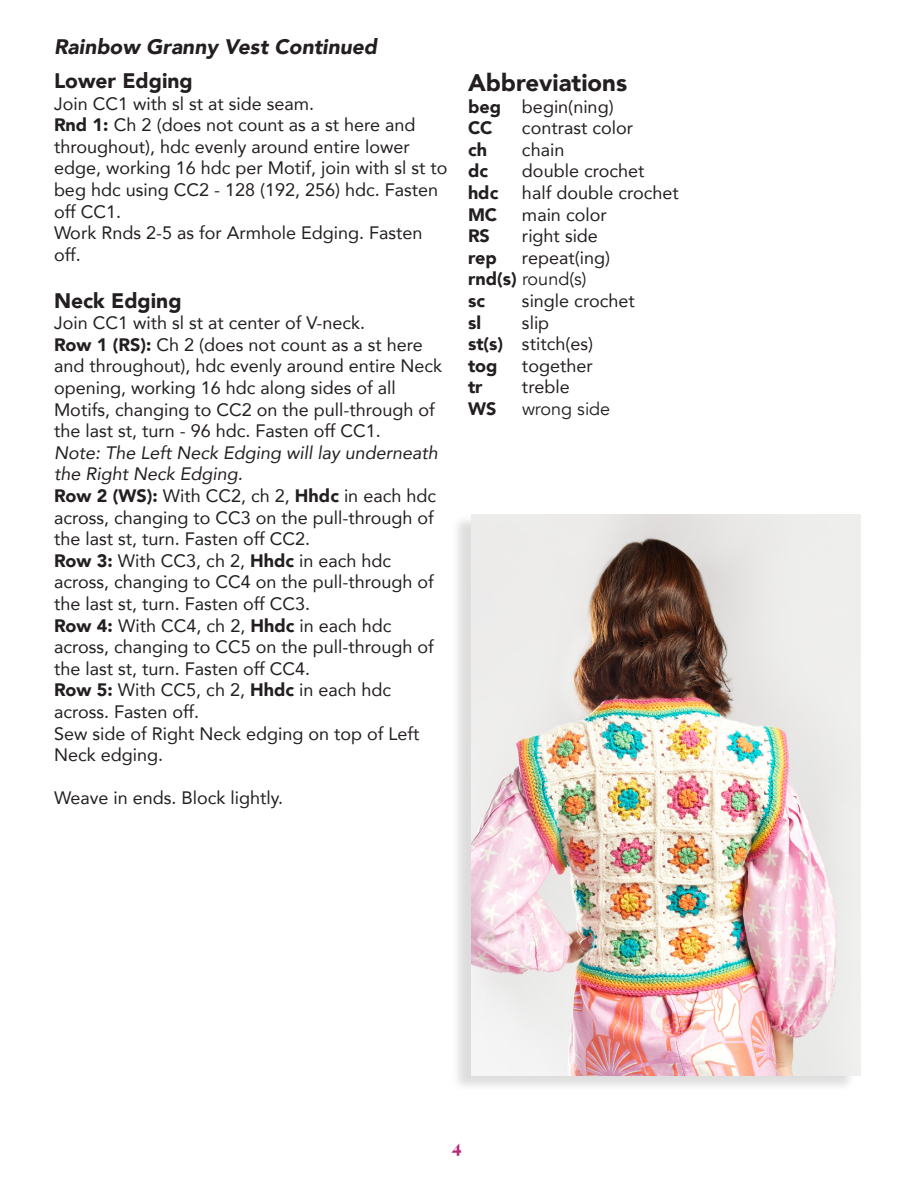
<style>
.page{position:relative;width:918px;height:1188px;background:#fff}
.page>*{position:absolute;margin:0;border:0;box-sizing:border-box;transform-origin:0 0}
.No_Spacing{font:900 24px "Avenir";color:#231f20}
.t1{font:italic 900 21px "Avenir";color:#231f20}
.No_Spacing-2{font:900 21px "Avenir";color:#231f20}
.No_Spacing-3{font:18px/21.6px "Avenir";color:#231f20}
.No_Spacing-4{font:italic 18px/21.6px "Avenir";color:#231f20}
.No_Spacing-5{font:900 18px "Avenir";color:#231f20}
.No_Spacing-6{font:18px "Avenir";color:#231f20}
.t2{font:900 18px "Playfair Display";color:#b62978}
.s1{font-weight:900}
</style>
<div class="page">
<div style="left:451px;top:514px;width:405px;height:578px;background:#231f20;opacity:.15"></div>
<img style="left:472px;top:514px;width:388px;height:561px">
<p class="t1" style="left:54px;top:29px;width:325px">Rainbow Granny Vest Continued</p>
<p class="No_Spacing-2" style="left:54px;top:63px;width:140px">Lower Edging</p>
<p class="No_Spacing-3" style="left:54px;top:92px;width:262px">Join CC1 with sl st at side seam.</p>
<p class="No_Spacing-3" style="left:54px;top:114px;width:395px"><span class="s1">Rnd 1:</span> Ch 2 (does not count as a st here and throughout), hdc evenly around entire lower edge, working 16 hdc per Motif, join with sl st to beg hdc using CC2 - 128 (192, 256) hdc. Fasten off CC1.</p>
<p class="No_Spacing-3" style="left:54px;top:222px;width:370px">Work Rnds 2-5 as for Armhole Edging. Fasten off.</p>
<p class="No_Spacing-2" style="left:54px;top:282px;width:129px">Neck Edging</p>
<p class="No_Spacing-3" style="left:54px;top:312px;width:313px">Join CC1 with sl st at center of V-neck.</p>
<p class="No_Spacing-3" style="left:54px;top:333px;width:390px"><span class="s1">Row 1 (RS):</span> Ch 2 (does not count as a st here and throughout), hdc evenly around entire Neck opening, working 16 hdc along sides of all Motifs, changing to CC2 on the pull-through of the last st, turn - 96 hdc. Fasten off CC1.</p>
<p class="No_Spacing-4" style="left:54px;top:442px;width:385px">Note: The Left Neck Edging will lay underneath the Right Neck Edging.</p>
<p class="No_Spacing-3" style="left:54px;top:485px;width:384px;text-align:justify"><span class="s1">Row 2 (WS):</span> With CC2, ch 2, <span class="s1">Hhdc</span> in each hdc across, changing to CC3 on the pull-through of the last st, turn. Fasten off CC2.</p>
<p class="No_Spacing-3" style="left:54px;top:549px;width:381px"><span class="s1">Row 3:</span> With CC3, ch 2, <span class="s1">Hhdc</span> in each hdc across, changing to CC4 on the pull-through of the last st, turn. Fasten off CC3.</p>
<p class="No_Spacing-3" style="left:54px;top:614px;width:381px"><span class="s1">Row 4:</span> With CC4, ch 2, <span class="s1">Hhdc</span> in each hdc across, changing to CC5 on the pull-through of the last st, turn. Fasten off CC4.</p>
<p class="No_Spacing-3" style="left:54px;top:679px;width:339px"><span class="s1">Row 5:</span> With CC5, ch 2, <span class="s1">Hhdc</span> in each hdc across. Fasten off.</p>
<p class="No_Spacing-3" style="left:54px;top:722px;width:367px">Sew side of Right Neck edging on top of Left<br>Neck edging.</p>
<p class="No_Spacing-3" style="left:54px;top:787px;width:231px">Weave in ends. Block lightly.</p>
<p class="No_Spacing" style="left:468px;top:62px;width:161px">Abbreviations</p>
<p class="No_Spacing-3" style="left:468px;top:95px;width:147px"><span class="s1">beg</span> begin(ning)</p>
<p class="No_Spacing-5" style="left:468px;top:113px;width:26px">CC</p>
<p class="No_Spacing-3" style="left:522px;top:117px;width:113px">contrast color</p>
<p class="No_Spacing-5" style="left:468px;top:134px;width:21px">ch</p>
<p class="No_Spacing-3" style="left:522px;top:138px;width:44px">chain</p>
<p class="No_Spacing-5" style="left:468px;top:156px;width:22px">dc</p>
<p class="No_Spacing-3" style="left:522px;top:160px;width:124px">double crochet</p>
<p class="No_Spacing-5" style="left:468px;top:177px;width:32px">hdc</p>
<p class="No_Spacing-3" style="left:522px;top:182px;width:158px">half double crochet</p>
<p class="No_Spacing-5" style="left:468px;top:199px;width:31px">MC</p>
<p class="No_Spacing-3" style="left:522px;top:203px;width:86px">main color</p>
<p class="No_Spacing-5" style="left:468px;top:221px;width:23px">RS</p>
<p class="No_Spacing-3" style="left:522px;top:225px;width:77px">right side</p>
<p class="No_Spacing-5" style="left:468px;top:242px;width:30px">rep</p>
<p class="No_Spacing-3" style="left:522px;top:246px;width:90px">repeat(ing)</p>
<p class="No_Spacing-6" style="left:468px;top:269px;width:120px"><span class="s1">rnd(s)</span> round(s)</p>
<p class="No_Spacing-5" style="left:468px;top:285px;width:19px">sc</p>
<p class="No_Spacing-3" style="left:522px;top:290px;width:114px">single crochet</p>
<p class="No_Spacing-5" style="left:468px;top:307px;width:15px">sl</p>
<p class="No_Spacing-3" style="left:522px;top:311px;width:29px">slip</p>
<p class="No_Spacing-3" style="left:468px;top:333px;width:127px"><span class="s1">st(s)</span> stitch(es)</p>
<p class="No_Spacing-5" style="left:468px;top:350px;width:31px">tog</p>
<p class="No_Spacing-3" style="left:522px;top:354px;width:72px">together</p>
<p class="No_Spacing-5" style="left:468px;top:372px;width:16px">tr</p>
<p class="No_Spacing-3" style="left:522px;top:376px;width:49px">treble</p>
<p class="No_Spacing-5" style="left:468px;top:393px;width:30px">WS</p>
<p class="No_Spacing-6" style="left:522px;top:398px;width:90px">wrong side</p>
<p class="t2" style="left:452px;top:1132px;width:11px">4</p>
</div>
